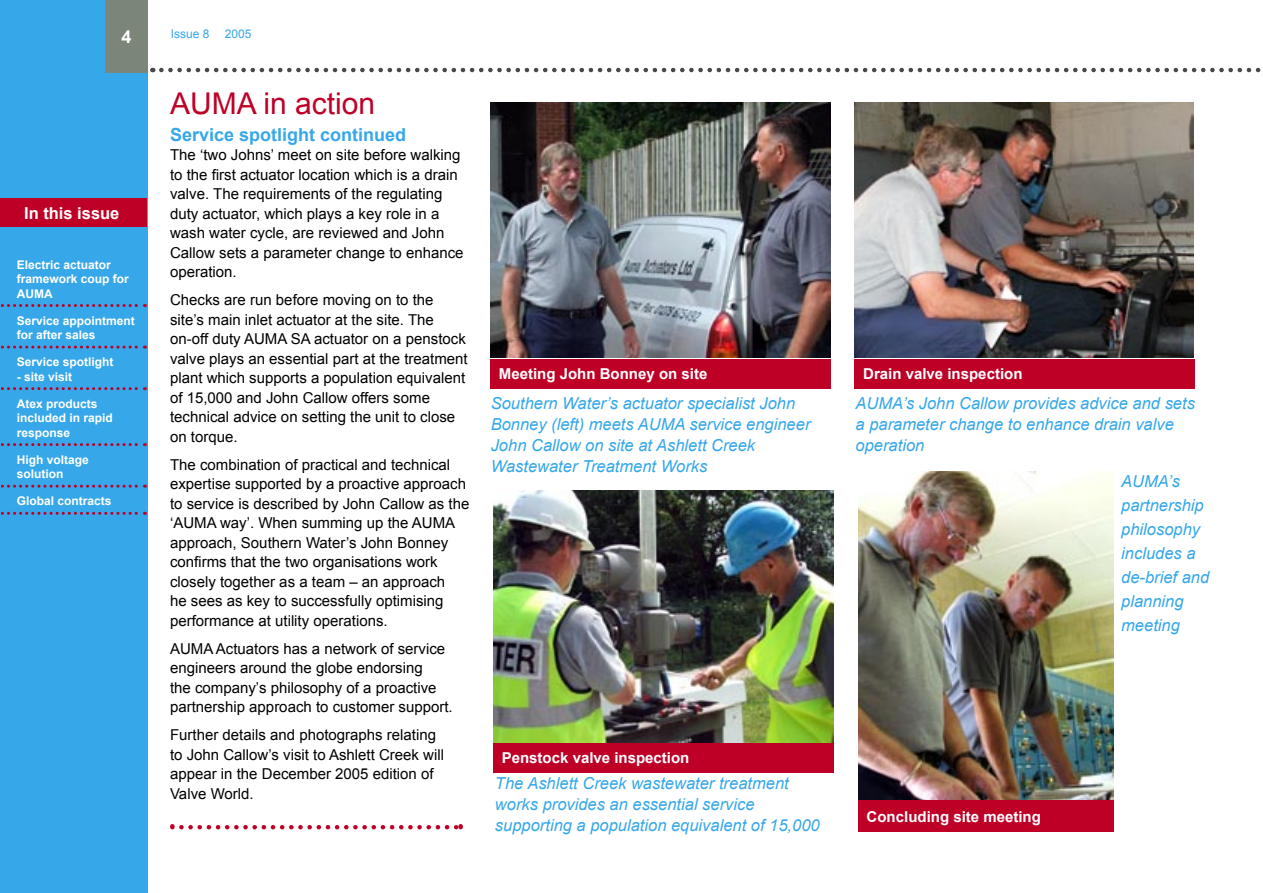
<style>
.page{position:relative;width:1263px;height:893px;background:#fff}
.page>*{position:absolute;margin:0;border:0;box-sizing:border-box;transform-origin:0 0}
.heading{font:30px "Arial";color:#be0027}
.subhead1{font:700 18px "Arial";color:#36a7e9}
.t1{font:700 18px "Arial";color:#fff}
.t2{font:italic 16.5px/21px "Arial";color:#36a7e9}
.t3{font:700 16.5px "Arial";color:#fff}
.body_text{font:15px/19.5px "Arial";color:#000}
.dayinlife{font:700 15px "Arial";color:#fff}
.t4{font:700 12px/14.4px "Arial";color:#fff}
.t5{font:12px "Arial";color:#36a7e9}
</style>
<div class="page">
<div style="left:0;top:1px;width:148px;height:892px;background:#36a7e9"></div>
<svg style="left:161px;top:68px;width:1100px;height:4px"></svg>
<div style="left:105px;top:0;width:43px;height:72px;background:#7b8578"></div>
<div style="left:0;top:198px;width:146px;height:29px;background:#be0027"></div>
<svg style="left:0;top:304px;width:145px;height:3px"></svg>
<svg style="left:1px;top:346px;width:144px;height:3px"></svg>
<svg style="left:0;top:387px;width:145px;height:3px"></svg>
<svg style="left:0;top:443px;width:145px;height:3px"></svg>
<svg style="left:0;top:485px;width:145px;height:3px"></svg>
<svg style="left:0;top:512px;width:145px;height:3px"></svg>
<img style="left:490px;top:102px;width:340px;height:255px">
<svg style="left:181px;top:825px;width:281px;height:4px"></svg>
<img style="left:855px;top:102px;width:338px;height:255px">
<img style="left:493px;top:491px;width:340px;height:252px">
<img style="left:858px;top:471px;width:255px;height:330px">
<div style="left:490px;top:359px;width:341px;height:30px;background:#be0027"></div>
<div style="left:855px;top:359px;width:340px;height:30px;background:#be0027"></div>
<div style="left:493px;top:743px;width:340px;height:30px;background:#be0027"></div>
<div style="left:858px;top:801px;width:255px;height:31px;background:#be0027"></div>
<p class="t1" style="left:121px;top:26px;width:12px">4</p>
<p class="t5" style="left:171px;top:27px;width:40px">Issue 8</p>
<p class="t5" style="left:225px;top:27px;width:28px">2005</p>
<p class="t3" style="left:24px;top:204px;width:97px">In this issue</p>
<p class="t4" style="left:17px;top:257px;width:114px">Electric actuator framework coup for<br>AUMA</p>
<p class="t4" style="left:17px;top:313px;width:120px">Service appointment for after sales</p>
<p class="t4" style="left:17px;top:355px;width:98px">Service spotlight</p>
<p class="t4" style="left:17px;top:369px;width:57px">- site visit</p>
<p class="t4" style="left:17px;top:396px;width:98px">Atex products included in rapid response</p>
<p class="t4" style="left:17px;top:452px;width:74px">High voltage solution</p>
<p class="t4" style="left:17px;top:494px;width:96px">Global contracts</p>
<p class="heading" style="left:170px;top:87px;width:207px">AUMA in action</p>
<p class="subhead1" style="left:170px;top:124px;width:238px">Service spotlight continued</p>
<p class="body_text" style="left:170px;top:145px;width:295px">The ‘two Johns’ meet on site before walking to the first actuator location which is a drain valve. The requirements of the regulating duty actuator, which plays a key role in a wash water cycle, are reviewed and John Callow sets a parameter change to enhance operation.</p>
<p class="body_text" style="left:170px;top:290px;width:299px">Checks are run before moving on to the site’s main inlet actuator at the site. The on-off duty AUMA SA actuator on a penstock valve plays an essential part at the treatment plant which supports a population equivalent of 15,000 and John Callow offers some technical advice on setting the unit to close on torque.</p>
<p class="body_text" style="left:170px;top:455px;width:301px">The combination of practical and technical expertise supported by a proactive approach to service is described by John Callow as the ‘AUMA way’. When summing up the AUMA approach, Southern Water’s John Bonney confirms that the two organisations work closely together as a team – an approach<br>he sees as key to successfully optimising performance at utility operations.</p>
<p class="body_text" style="left:170px;top:639px;width:284px">AUMA Actuators has a network of service engineers around the globe endorsing<br>the company’s philosophy of a proactive partnership approach to customer support.</p>
<p class="body_text" style="left:170px;top:725px;width:275px">Further details and photographs relating to John Callow’s visit to Ashlett Creek will appear in the December 2005 edition of Valve World.</p>
<p class="dayinlife" style="left:499px;top:366px;width:210px">Meeting John Bonney on site</p>
<p class="dayinlife" style="left:863px;top:366px;width:161px">Drain valve inspection</p>
<p class="t2" style="left:491px;top:393px;width:321px">Southern Water’s actuator specialist John Bonney (left) meets AUMA service engineer John Callow on site at Ashlett Creek Wastewater Treatment Works</p>
<p class="t2" style="left:855px;top:393px;width:341px">AUMA’s John Callow provides advice and sets a parameter change to enhance drain valve operation</p>
<p class="dayinlife" style="left:502px;top:749px;width:189px">Penstock valve inspection</p>
<p class="t2" style="left:495px;top:773px;width:326px">The Ashlett Creek wastewater treatment works provides an essential service supporting a population equivalent of 15,000</p>
<p class="dayinlife" style="left:867px;top:808px;width:176px">Concluding site meeting</p>
<p class="t2" style="left:1121px;top:469px;width:90px;line-height:24px">AUMA’s partnership philosophy includes a de-brief and planning meeting</p>
</div>
